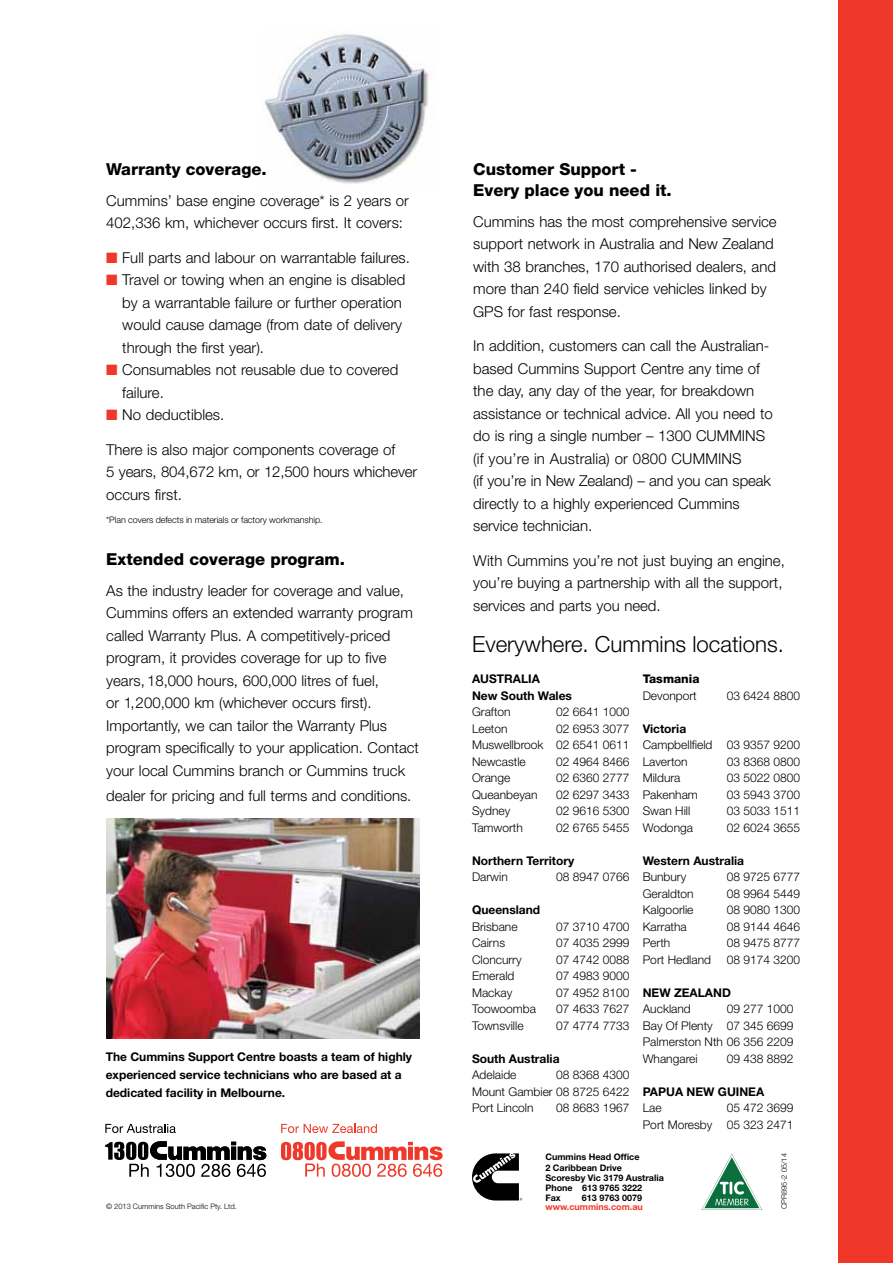
<style>
.page{position:relative;width:893px;height:1263px;background:#fff}
.page>*{position:absolute;margin:0;border:0;box-sizing:border-box;transform-origin:0 0}
.t1{font:300 22.2px "Helvetica Neue";color:#000}
.t2{font:800 16.5px/21px "Helvetica Neue";color:#000}
.t3{font:300 15px/22.5px "Helvetica Neue";color:#000}
.t4{font:300 12px/16.5px "Helvetica Neue";color:#000;text-align:justify}
.t5{font:700 12px/18px "Helvetica Neue";color:#000}
.t6{font:800 12px "Helvetica Neue";color:#000}
.t7{font:700 9px/10.1px "Helvetica Neue";color:#000}
.t8{font:300 9px "Helvetica Neue";letter-spacing:-.01em;color:#000}
.t9{font:700 9px "Helvetica Neue";color:#ef3829}
.t10{font:300 7.5px "Helvetica Neue";color:#000}
.s1{color:#ef3829}
</style>
<div class="page">
<div style="left:839px;top:0;width:54px;height:1263px;background:#ef3829"></div>
<img style="left:106px;top:819px;width:313px;height:220px">
<svg style="left:105px;top:1141px;width:161px;height:36px"></svg>
<svg style="left:105px;top:1124px;width:71px;height:9px"></svg>
<svg style="left:281px;top:1141px;width:162px;height:36px"></svg>
<svg style="left:281px;top:1124px;width:96px;height:9px"></svg>
<svg style="left:472px;top:1153px;width:50px;height:47px"></svg>
<img style="left:264px;top:30px;width:165px;height:154px">
<svg style="left:701px;top:1154px;width:61px;height:56px"></svg>
<p class="t2" style="left:106px;top:158px;width:162px">Warranty coverage.</p>
<p class="t3" style="left:106px;top:189px;width:304px">Cummins’ base engine coverage* is 2 years or<br>402,336 km, whichever occurs first. It covers:</p>
<p class="t3" style="left:106px;top:246px;width:305px"><span class="s1">■</span> Full parts and labour on warrantable failures.</p>
<p class="t3" style="left:122px;top:268px;width:285px;text-indent:-16px"><span class="s1">■</span> Travel or towing when an engine is disabled by a warrantable failure or further operation would cause damage (from date of delivery through the first year).</p>
<p class="t3" style="left:122px;top:358px;width:278px;text-indent:-16px"><span class="s1">■</span> Consumables not reusable due to covered failure.</p>
<p class="t3" style="left:106px;top:403px;width:120px"><span class="s1">■</span> No deductibles.</p>
<p class="t3" style="left:106px;top:438px;width:313px">There is also major components coverage of<br>5 years, 804,672 km, or 12,500 hours whichever occurs first.</p>
<p class="t8" style="left:106px;top:514px;width:218px">*Plan covers defects in materials or factory workmanship.</p>
<p class="t2" style="left:106px;top:548px;width:240px">Extended coverage program.</p>
<p class="t3" style="left:106px;top:579px;width:314px">As the industry leader for coverage and value, Cummins offers an extended warranty program called Warranty Plus. A competitively-priced program, it provides coverage for up to five years, 18,000 hours, 600,000 litres of fuel,<br>or 1,200,000 km (whichever occurs first).<br>Importantly, we can tailor the Warranty Plus program specifically to your application. Contact your local Cummins branch or Cummins truck</p>
<p class="t3" style="left:106px;top:784px;width:307px">dealer for pricing and full terms and conditions.</p>
<p class="t5" style="left:106px;top:1048px;width:308px">The Cummins Support Centre boasts a team of highly experienced service technicians who are based at a dedicated facility in Melbourne.</p>
<p class="t2" style="left:473px;top:158px;width:200px">Customer Support -<br>Every place you need it.</p>
<p class="t3" style="left:473px;top:210px;width:305px">Cummins has the most comprehensive service support network in Australia and New Zealand with 38 branches, 170 authorised dealers, and more than 240 field service vehicles linked by GPS for fast response.</p>
<p class="t3" style="left:473px;top:334px;width:301px">In addition, customers can call the Australian&shy;based Cummins Support Centre any time of the day, any day of the year, for breakdown assistance or technical advice. All you need to do is ring a single number – 1300 CUMMINS (if you’re in Australia) or 0800 CUMMINS<br>(if you’re in New Zealand) – and you can speak directly to a highly experienced Cummins service technician.</p>
<p class="t3" style="left:473px;top:549px;width:313px">With Cummins you’re not just buying an engine, you’re buying a partnership with all the support, services and parts you need.</p>
<h1 class="t1" style="left:472px;top:631px;width:313px">Everywhere. Cummins locations.</h1>
<p class="t5" style="left:472px;top:670px;width:101px;line-height:16.5px">AUSTRALIA<br>New South Wales</p>
<p class="t4" style="left:472px;top:703px;width:40px">Grafton</p>
<p class="t4" style="left:556px;top:703px;width:75px">02 6641 1000</p>
<p class="t4" style="left:472px;top:720px;width:37px">Leeton</p>
<p class="t4" style="left:472px;top:720px;width:159px;text-indent:84px">02 6953 3077<br>Muswellbrook 02 6541 0611<br>Newcastle</p>
<p class="t4" style="left:556px;top:753px;width:75px">02 4964 8466</p>
<p class="t4" style="left:472px;top:769px;width:40px">Orange</p>
<p class="t4" style="left:556px;top:769px;width:75px">02 6360 2777</p>
<p class="t4" style="left:472px;top:786px;width:67px">Queanbeyan</p>
<p class="t4" style="left:556px;top:786px;width:75px">02 6297 3433</p>
<p class="t4" style="left:472px;top:802px;width:40px">Sydney</p>
<p class="t4" style="left:556px;top:802px;width:75px">02 9616 5300</p>
<p class="t4" style="left:472px;top:819px;width:52px">Tamworth</p>
<p class="t4" style="left:556px;top:819px;width:75px">02 6765 5455</p>
<p class="t5" style="left:472px;top:851px;width:104px">Northern Territory</p>
<p class="t4" style="left:472px;top:868px;width:37px">Darwin</p>
<p class="t4" style="left:556px;top:868px;width:75px">08 8947 0766</p>
<p class="t5" style="left:472px;top:900px;width:70px">Queensland</p>
<p class="t4" style="left:472px;top:918px;width:47px">Brisbane</p>
<p class="t4" style="left:556px;top:918px;width:75px">07 3710 4700</p>
<p class="t4" style="left:472px;top:934px;width:35px">Cairns</p>
<p class="t4" style="left:556px;top:934px;width:75px">07 4035 2999</p>
<p class="t4" style="left:472px;top:951px;width:51px">Cloncurry</p>
<p class="t4" style="left:556px;top:951px;width:75px">07 4742 0088</p>
<p class="t4" style="left:472px;top:967px;width:44px">Emerald</p>
<p class="t4" style="left:556px;top:967px;width:75px">07 4983 9000</p>
<p class="t4" style="left:472px;top:984px;width:42px">Mackay</p>
<p class="t4" style="left:556px;top:984px;width:75px">07 4952 8100</p>
<p class="t4" style="left:472px;top:1000px;width:66px">Toowoomba</p>
<p class="t4" style="left:556px;top:1000px;width:75px">07 4633 7627</p>
<p class="t4" style="left:472px;top:1017px;width:53px">Townsville</p>
<p class="t4" style="left:556px;top:1017px;width:75px">07 4774 7733</p>
<p class="t5" style="left:472px;top:1049px;width:89px">South Australia</p>
<p class="t4" style="left:472px;top:1066px;width:46px">Adelaide</p>
<p class="t4" style="left:472px;top:1066px;width:159px;text-indent:84px">08 8368 4300<br>Mount Gambier 08 8725 6422<br>Port Lincoln</p>
<p class="t4" style="left:556px;top:1099px;width:75px">08 8683 1967</p>
<p class="t6" style="left:643px;top:672px;width:58px">Tasmania</p>
<p class="t4" style="left:643px;top:687px;width:56px">Devonport</p>
<p class="t4" style="left:727px;top:687px;width:75px">03 6424 8800</p>
<p class="t5" style="left:643px;top:719px;width:45px">Victoria</p>
<p class="t4" style="left:643px;top:736px;width:159px">Campbellfield 03 9357 9200<br>Laverton</p>
<p class="t4" style="left:727px;top:753px;width:75px">03 8368 0800</p>
<p class="t4" style="left:643px;top:769px;width:39px">Mildura</p>
<p class="t4" style="left:727px;top:769px;width:75px">03 5022 0800</p>
<p class="t4" style="left:643px;top:786px;width:57px">Pakenham</p>
<p class="t4" style="left:727px;top:786px;width:75px">03 5943 3700</p>
<p class="t4" style="left:643px;top:802px;width:49px">Swan Hill</p>
<p class="t4" style="left:727px;top:802px;width:75px">03 5033 1511</p>
<p class="t4" style="left:643px;top:819px;width:52px">Wodonga</p>
<p class="t4" style="left:727px;top:819px;width:75px">02 6024 3655</p>
<p class="t5" style="left:643px;top:851px;width:103px">Western Australia</p>
<p class="t4" style="left:643px;top:868px;width:45px">Bunbury</p>
<p class="t4" style="left:727px;top:868px;width:75px">08 9725 6777</p>
<p class="t4" style="left:643px;top:885px;width:52px">Geraldton</p>
<p class="t4" style="left:727px;top:885px;width:75px">08 9964 5449</p>
<p class="t4" style="left:643px;top:901px;width:52px">Kalgoorlie</p>
<p class="t4" style="left:727px;top:901px;width:75px">08 9080 1300</p>
<p class="t4" style="left:643px;top:918px;width:46px">Karratha</p>
<p class="t4" style="left:727px;top:918px;width:75px">08 9144 4646</p>
<p class="t4" style="left:643px;top:934px;width:29px">Perth</p>
<p class="t4" style="left:727px;top:934px;width:75px">08 9475 8777</p>
<p class="t4" style="left:643px;top:951px;width:70px">Port Hedland</p>
<p class="t4" style="left:727px;top:951px;width:75px">08 9174 3200</p>
<p class="t5" style="left:643px;top:983px;width:90px">NEW ZEALAND</p>
<p class="t4" style="left:643px;top:1000px;width:50px">Auckland</p>
<p class="t4" style="left:643px;top:1000px;width:152px;text-indent:84px">09 277 1000<br>Bay Of Plenty 07 345 6699<br>Palmerston Nth 06 356 2209<br>Whangarei</p>
<p class="t4" style="left:727px;top:1050px;width:68px">09 438 8892</p>
<p class="t5" style="left:643px;top:1082px;width:123px">PAPUA NEW GUINEA</p>
<p class="t4" style="left:643px;top:1099px;width:20px">Lae</p>
<p class="t4" style="left:643px;top:1099px;width:152px;text-align:right">05 472 3699<br>Port Moresby 05 323 2471</p>
<p class="t7" style="left:545px;top:1152px;width:120px">Cummins Head Office<br>2 Caribbean Drive<br>Scoresby Vic 3179 Australia<br>Phone 613 9765 3222<br>Fax</p>
<p class="t7" style="left:582px;top:1192px;width:62px">613 9763 0079</p>
<p class="t10" style="left:106px;top:1202px;width:132px">© 2013 Cummins South Pacific Pty. Ltd.</p>
<p class="t9" style="left:545px;top:1201px;width:99px">www.cummins.com.au</p>
<p class="t10" style="left:779px;top:1209px;width:57px;rotate:-90deg">CPR895-2 05/14</p>
</div>
